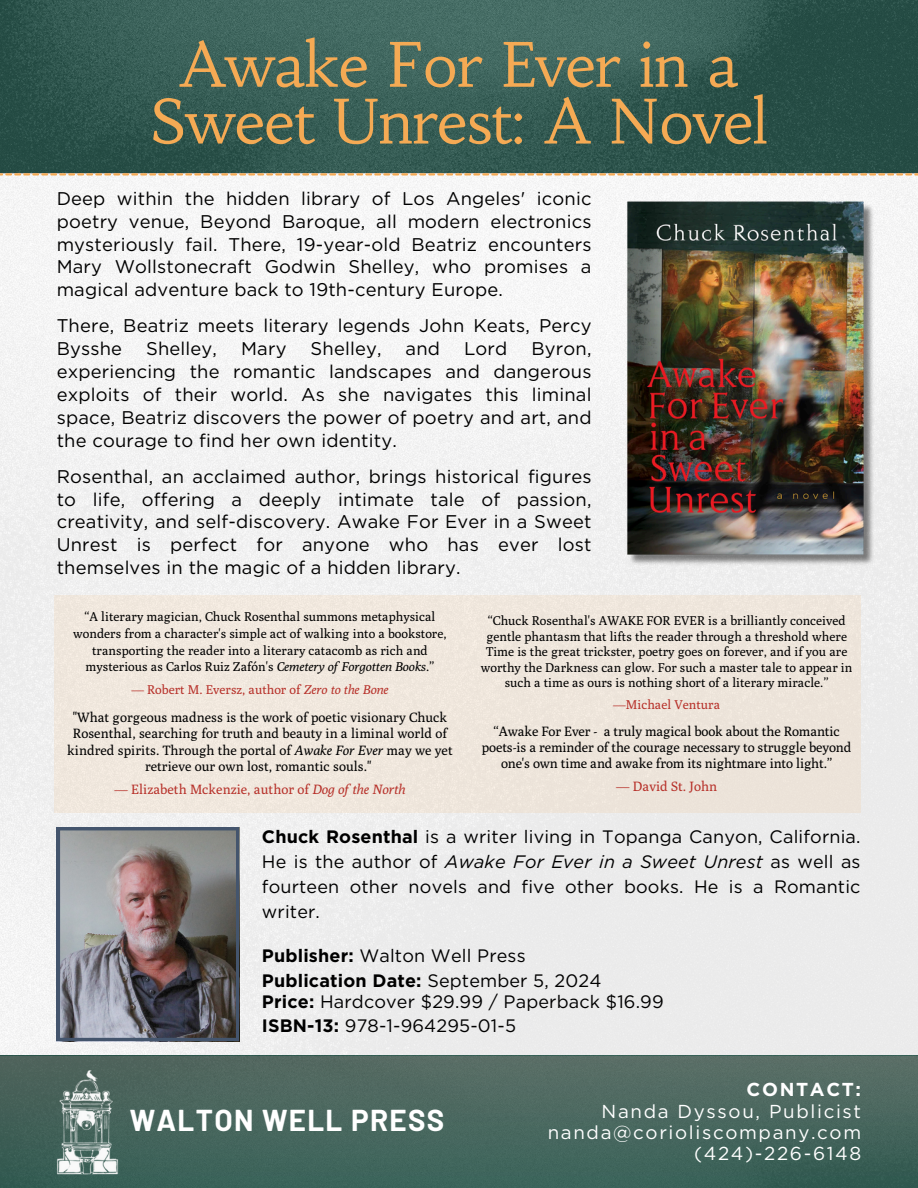
<style>
.page{position:relative;width:918px;height:1188px;background:#fff}
.page>*{position:absolute;margin:0;border:0;box-sizing:border-box;transform-origin:0 0}
.t1{font:60.9px/56.8px "Habibi";letter-spacing:-.015em;color:#f5aa54;text-align:center}
.t2{font:700 29.55px "Barlow";letter-spacing:.045em;color:#fff}
.t3{font:18.75px/21.3px "Gotham";letter-spacing:.09em;color:#fff;text-align:right}
.t4{font:18.3px/22.8px "Gotham";letter-spacing:.01em;color:#000;text-align:justify}
.t5{font:18px/24.8px "Gotham";letter-spacing:.01em;color:#000}
.t6{font:13.5px/16.4px "Poly";color:#000;text-align:center}
.t7{font:13.5px "Poly";color:#b7312a}
.t8{font:12.75px/15.5px "Poly";color:#000;text-align:center}
.t9{font:12.75px "Poly";color:#b7312a}
.s1{font-style:italic}
.s2{font-weight:700}
</style>
<div class="page">
<img style="left:0;top:176px;width:918px;height:880px">
<img style="left:0;top:0;width:918px;height:173px">
<svg style="left:0;top:173px;width:918px;height:3px;background:#edc598"></svg>
<img style="left:0;top:1056px;width:918px;height:132px">
<img style="left:626px;top:198px;width:249px;height:373px">
<img style="left:57px;top:827px;width:182px;height:214px">
<img style="left:57px;top:1069px;width:66px;height:106px">
<div style="left:54px;top:595px;width:807px;height:217px;background:#eee6dc"></div>
<h1 class="t1" style="left:150px;top:37px;width:619px">Awake For Ever in a<br>Sweet Unrest: A Novel</h1>
<h3 class="t4" style="left:57px;top:187px;width:536px">Deep within the hidden library of Los Angeles' iconic poetry venue, Beyond Baroque, all modern electronics mysteriously fail. There, 19-year-old Beatriz encounters Mary Wollstonecraft Godwin Shelley, who promises a magical adventure back to 19th-century Europe.</h3>
<h3 class="t4" style="left:57px;top:314px;width:536px">There, Beatriz meets literary legends John Keats, Percy<br>Bysshe</h3>
<h3 class="t4" style="left:146px;top:337px;width:72px">Shelley,</h3>
<h3 class="t4" style="left:241px;top:337px;width:47px">Mary</h3>
<h3 class="t4" style="left:311px;top:337px;width:72px">Shelley,</h3>
<h3 class="t4" style="left:406px;top:337px;width:36px">and</h3>
<h3 class="t4" style="left:464px;top:337px;width:45px">Lord</h3>
<h3 class="t4" style="left:57px;top:337px;width:536px;text-indent:475px">Byron, experiencing the romantic landscapes and dangerous exploits of their world. As she navigates this liminal space, Beatriz discovers the power of poetry and art, and the courage to find her own identity.</h3>
<p class="t4" style="left:57px;top:465px;width:536px">Rosenthal, an acclaimed author, brings historical figures to life, offering a deeply intimate tale of passion, creativity, and self-discovery. Awake For Ever in a Sweet Unrest is perfect for anyone who has ever lost themselves in the magic of a hidden library.</p>
<p class="t8" style="left:73px;top:608px;width:375px;line-height:16.8px">“A literary magician, Chuck Rosenthal summons metaphysical wonders from a character's simple act of walking into a bookstore, transporting the reader into a literary catacomb as rich and mysterious as Carlos Ruiz Zafón's <span class="s1">Cemetery of Forgotten Books</span>.”</p>
<p class="t9" style="left:131px;top:682px;width:259px">— Robert M. Eversz, author of <span class="s1">Zero to the Bone</span></p>
<p class="t6" style="left:67px;top:709px;width:387px">"What gorgeous madness is the work of poetic visionary Chuck Rosenthal, searching for truth and beauty in a liminal world of kindred spirits. Through the portal of <span class="s1">Awake For Ever</span> may we yet retrieve our own lost, romantic souls."</p>
<p class="t7" style="left:114px;top:781px;width:293px">— Elizabeth Mckenzie, author of <span class="s1">Dog of the North</span></p>
<p class="t8" style="left:481px;top:613px;width:373px">“Chuck Rosenthal's AWAKE FOR EVER is a brilliantly conceived gentle phantasm that lifts the reader through a threshold where Time is the great trickster, poetry goes on forever, and if you are worthy the Darkness can glow. For such a master tale to appear in such a time as ours is nothing short of a literary miracle.”</p>
<p class="t9" style="left:613px;top:697px;width:108px">—Michael Ventura</p>
<p class="t6" style="left:482px;top:722px;width:371px">“Awake For Ever - a truly magical book about the Romantic poets-is a reminder of the courage necessary to struggle beyond</p>
<p class="t6" style="left:501px;top:755px;width:333px">one's own time and awake from its nightmare into light.”</p>
<p class="t7" style="left:616px;top:778px;width:103px">— David St. John</p>
<h3 class="t5" style="left:262px;top:824px;width:600px;text-align:justify"><span class="s2">Chuck Rosenthal</span> is a writer living in Topanga Canyon, California.<br>He is the author of <span class="s1">Awake For Ever in a Sweet Unrest</span> as well as fourteen other novels and five other books. He is a Romantic writer.</h3>
<h3 class="t5" style="left:262px;top:943px;width:341px"><span class="s2">Publisher:</span> Walton Well Press<br><span class="s2">Publication Date:</span> September 5, 2024</h3>
<h3 class="t5" style="left:262px;top:989px;width:403px"><span class="s2">Price:</span> Hardcover $29.99 / Paperback $16.99<br><span class="s2">ISBN-13:</span> 978-1-964295-01-5</h3>
<p class="t2" style="left:130px;top:1102px;width:316px">WALTON WELL PRESS</p>
<h3 class="t3" style="left:548px;top:1079px;width:315px"><span class="s2">CONTACT:<br></span>Nanda Dyssou, Publicist nanda@corioliscompany.com (424)-226-6148</h3>
</div>
